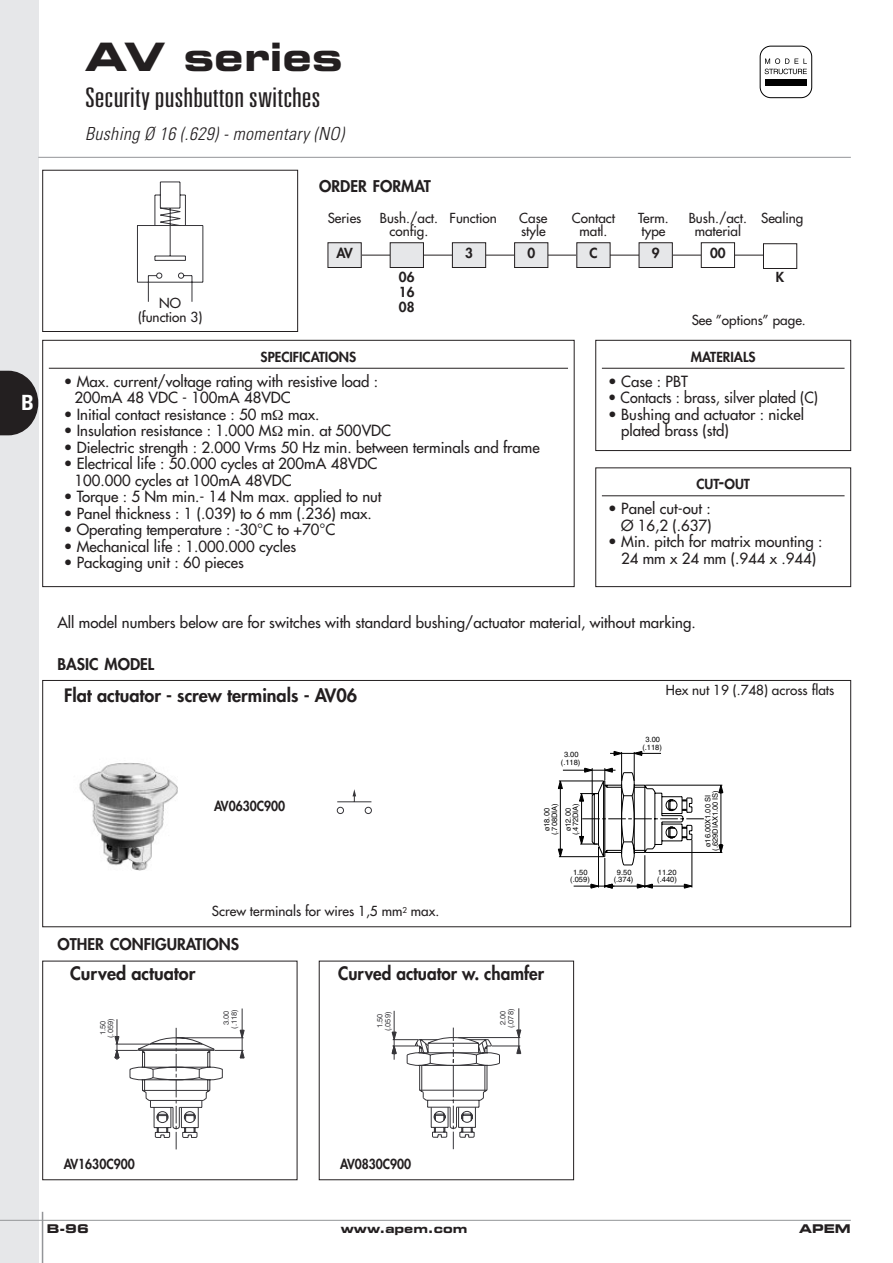
<style>
.page{position:relative;width:893px;height:1263px;background:#fff}
.page>*{position:absolute;margin:0;border:0;box-sizing:border-box;transform-origin:0 0}
.t1{font:700 expanded 39px "Square 721 BT";color:#231f20}
.t2{font:300 ultra-condensed 27px "Univers";color:#231f20;scale:1.3 1}
.t3{font:700 condensed 21px "Univers";color:#fff}
.t4{font:800 18px "Futura";color:#231f20}
.t5{font:italic 300 condensed 18px "Univers";letter-spacing:.02em;color:#231f20}
.t6{font:800 18px "Futura";color:#231f20;scale:.95 1}
.t7{font:800 15.75px "Futura";color:#231f20}
.t8{font:15px/16.5px "Futura";color:#231f20}
.t9{font:15px "Futura";color:#231f20;scale:.95 1}
.t10{font:13.5px/13.5px "Futura";color:#231f20;text-align:center}
.t11{font:800 13.5px/15px "Futura";color:#231f20;text-align:justify}
.t12{font:800 13.5px "Futura";color:#231f20;scale:.9 1}
.t13{font:700 expanded 12px "Square 721 BT";color:#231f20}
.t14{font:7.5px/7.6px "Helvetica";color:#000;text-align:center}
.t15{font:7.5px/7.9px "Helvetica";color:#363539;text-align:center}
.s1{font-size:18px}
</style>
<div class="page">
<div style="left:0;top:0;width:38px;height:1263px;background:#e6e7e9"></div>
<hr style="left:0;top:1220px;width:850px;height:1px;background:#939598">
<hr style="left:42px;top:1212px;width:1px;height:51px;background:#939598">
<hr style="left:38px;top:157px;width:812px;height:1px;background:#939598">
<svg style="left:0;top:371px;width:38px;height:64px;background:#413e3f"></svg>
<svg style="left:764px;top:58px;width:42px;height:16px"></svg>
<div style="left:765px;top:79px;width:41px;height:7px;background:#000"></div>
<div style="left:760px;top:46px;width:51px;height:52px;border:1px solid #000;border-radius:11px"></div>
<svg style="left:114px;top:1008px;width:131px;height:142px"></svg>
<svg style="left:42px;top:170px;width:526px;height:199px"></svg>
<div style="left:43px;top:340px;width:531px;height:247px;border:1px solid #231f20"></div>
<svg style="left:137px;top:181px;width:67px;height:122px"></svg>
<svg style="left:595px;top:340px;width:256px;height:156px"></svg>
<div style="left:595px;top:468px;width:255px;height:119px;border:1px solid #231f20"></div>
<hr style="left:348px;top:255px;width:428px;height:1px;background:#231f20">
<div style="left:328px;top:243px;width:33px;height:24px;background:#e6e7e9"></div>
<div style="left:327px;top:242px;width:34px;height:26px;border:1px solid #231f20"></div>
<div style="left:390px;top:243px;width:33px;height:24px;background:#e6e7e9"></div>
<div style="left:390px;top:242px;width:34px;height:26px;border:1px solid #231f20"></div>
<div style="left:763px;top:244px;width:33px;height:24px;background:#fff"></div>
<div style="left:763px;top:243px;width:34px;height:26px;border:1px solid #231f20"></div>
<div style="left:390px;top:272px;width:34px;height:64px;background:#fff"></div>
<div style="left:452px;top:243px;width:33px;height:24px;background:#e6e7e9"></div>
<div style="left:452px;top:242px;width:34px;height:26px;border:1px solid #231f20"></div>
<div style="left:514px;top:243px;width:34px;height:24px;background:#e6e7e9"></div>
<div style="left:514px;top:242px;width:34px;height:26px;border:1px solid #231f20"></div>
<div style="left:577px;top:243px;width:33px;height:24px;background:#e6e7e9"></div>
<div style="left:576px;top:242px;width:34px;height:26px;border:1px solid #231f20"></div>
<div style="left:639px;top:243px;width:33px;height:24px;background:#e6e7e9"></div>
<div style="left:638px;top:242px;width:34px;height:26px;border:1px solid #231f20"></div>
<div style="left:701px;top:243px;width:33px;height:24px;background:#fff"></div>
<div style="left:701px;top:242px;width:34px;height:26px;border:1px solid #231f20"></div>
<div style="left:43px;top:680px;width:807px;height:247px;border:1px solid #231f20"></div>
<hr style="left:645px;top:852px;width:77px;height:1px;background:#000">
<hr style="left:645px;top:785px;width:77px;height:1px;background:#000">
<svg style="left:557px;top:751px;width:147px;height:138px"></svg>
<svg style="left:718px;top:784px;width:5px;height:69px"></svg>
<img style="left:79px;top:763px;width:98px;height:108px">
<svg style="left:336px;top:789px;width:36px;height:25px"></svg>
<hr style="left:337px;top:801px;width:34px;height:1px;background:#363539">
<hr style="left:518px;top:1008px;width:1px;height:30px;background:#363539">
<svg style="left:391px;top:1010px;width:130px;height:140px"></svg>
<h3 class="t3" style="left:21px;top:395px;width:14px">B</h3>
<h1 class="t1" style="left:85px;top:43px;width:259px">AV series</h1>
<h2 class="t2" style="left:85px;top:87px;width:183px">Security pushbutton switches</h2>
<p class="t5" style="left:85px;top:127px;width:260px">Bushing Ø 16 (.629) - momentary (NO)</p>
<p class="t7" style="left:319px;top:178px;width:113px">ORDER FORMAT</p>
<p class="t10" style="left:328px;top:212px;width:35px">Series</p>
<p class="t10" style="left:380px;top:212px;width:60px">Bush./act. config.</p>
<p class="t10" style="left:449px;top:212px;width:49px">Function</p>
<p class="t10" style="left:519px;top:212px;width:30px;text-align:left">Case style</p>
<p class="t10" style="left:572px;top:212px;width:45px">Contact matl.</p>
<p class="t10" style="left:638px;top:212px;width:32px;text-align:left">Term. type</p>
<p class="t10" style="left:688px;top:212px;width:60px">Bush./act. material</p>
<p class="t11" style="left:336px;top:247px;width:18px">AV</p>
<p class="t11" style="left:465px;top:247px;width:9px">3</p>
<p class="t11" style="left:527px;top:247px;width:9px">0</p>
<p class="t11" style="left:589px;top:247px;width:10px">C</p>
<p class="t11" style="left:651px;top:247px;width:9px">9</p>
<p class="t11" style="left:710px;top:247px;width:17px">00</p>
<p class="t10" style="left:761px;top:212px;width:44px">Sealing</p>
<p class="t10" style="left:138px;top:297px;width:66px">NO (function 3)</p>
<p class="t11" style="left:399px;top:270px;width:17px">06<br>16<br>08</p>
<p class="t11" style="left:260px;top:350px;width:97px">SPECIFICATIONS</p>
<p class="t8" style="left:74px;top:374px;width:305px;text-indent:-11px">• Max. current/voltage rating with resistive load :<br>200mA 48 VDC - 100mA 48VDC</p>
<p class="t8" style="left:64px;top:407px;width:257px">• Initial contact resistance : 50 m max.</p>
<p class="t8" style="left:64px;top:423px;width:329px">• Insulation resistance : 1.000 M min. at 500VDC</p>
<p class="t8" style="left:64px;top:440px;width:477px">• Dielectric strength : 2.000 Vrms 50 Hz min. between terminals and frame</p>
<p class="t8" style="left:74px;top:456px;width:305px;text-indent:-11px">• Electrical life : 50.000 cycles at 200mA 48VDC<br>100.000 cycles at 100mA 48VDC</p>
<p class="t8" style="left:64px;top:489px;width:319px">• Torque : 5 Nm min.- 14 Nm max. applied to nut</p>
<p class="t8" style="left:64px;top:506px;width:309px">• Panel thickness : 1 (.039) to 6 mm (.236) max.</p>
<p class="t8" style="left:64px;top:522px;width:273px">• Operating temperature : -30°C to +70°C</p>
<p class="t8" style="left:64px;top:539px;width:234px">• Mechanical life : 1.000.000 cycles</p>
<p class="t8" style="left:64px;top:555px;width:182px">• Packaging unit : 60 pieces</p>
<p class="t11" style="left:776px;top:270px;width:10px">K</p>
<p class="t10" style="left:691px;top:314px;width:116px">See ”options” page.</p>
<p class="t11" style="left:691px;top:350px;width:66px">MATERIALS</p>
<p class="t8" style="left:608px;top:374px;width:81px">• Case : PBT</p>
<p class="t9" style="left:608px;top:390px;width:222px">• Contacts : brass, silver plated (C)</p>
<p class="t8" style="left:621px;top:407px;width:185px;text-indent:-13px">• Bushing and actuator : nickel plated brass (std)</p>
<p class="t11" style="left:696px;top:478px;width:55px">CUT<span class="s1">-</span>OUT</p>
<p class="t8" style="left:608px;top:502px;width:105px;text-align:right">• Panel cut-out :<br>Ø 16,2 (.637)</p>
<p class="t8" style="left:608px;top:535px;width:215px;text-align:center">• Min. pitch for matrix mounting :<br>24 mm x 24 mm (.944 x .944)</p>
<p class="t8" style="left:57px;top:615px;width:640px">All model numbers below are for switches with standard bushing/actuator material, without marking.</p>
<p class="t7" style="left:57px;top:656px;width:98px">BASIC MODEL</p>
<p class="t4" style="left:64px;top:687px;width:294px">Flat actuator - screw terminals - AV06</p>
<p class="t10" style="left:666px;top:684px;width:170px">Hex nut 19 (.748) across flats</p>
<p class="t12" style="left:214px;top:800px;width:80px">AV0630C900</p>
<p class="t14" style="left:564px;top:751px;width:16px">3.00</p>
<p class="t14" style="left:561px;top:759px;width:21px">(.118)</p>
<p class="t14" style="left:551px;top:835px;width:34px;rotate:-90deg">(.708DIA)</p>
<p class="t14" style="left:565px;top:835px;width:34px;rotate:-90deg">ø12.00 (.472DIA)</p>
<p class="t14" style="left:543px;top:831px;width:25px;rotate:-90deg">ø18.00</p>
<p class="t14" style="left:645px;top:736px;width:16px">3.00</p>
<p class="t14" style="left:642px;top:744px;width:21px">(.118)</p>
<p class="t10" style="left:212px;top:905px;width:229px">Screw terminals for wires 1,5 mm<sup>2</sup> max.</p>
<p class="t7" style="left:57px;top:937px;width:183px">OTHER CONFIGURATIONS</p>
<p class="t4" style="left:70px;top:965px;width:127px">Curved actuator</p>
<p class="t15" style="left:99px;top:1038px;width:21px;rotate:-90deg">1.50 (.059)</p>
<p class="t15" style="left:231px;top:1029px;width:21px;rotate:-90deg">(.118)</p>
<p class="t15" style="left:223px;top:1025px;width:16px;rotate:-90deg">3.00</p>
<p class="t6" style="left:338px;top:965px;width:218px">Curved actuator w. chamfer</p>
<p class="t15" style="left:376px;top:1028px;width:16px;rotate:-90deg">1.50</p>
<p class="t15" style="left:507px;top:1028px;width:21px;rotate:-90deg">(.078)</p>
<p class="t15" style="left:499px;top:1025px;width:16px;rotate:-90deg">2.00</p>
<p class="t15" style="left:384px;top:1031px;width:21px;rotate:-90deg">(.059)</p>
<p class="t14" style="left:573px;top:869px;width:16px">1.50</p>
<p class="t14" style="left:617px;top:869px;width:16px">9.50</p>
<p class="t14" style="left:570px;top:877px;width:21px">(.059)</p>
<p class="t14" style="left:613px;top:877px;width:21px">(.374)</p>
<p class="t14" style="left:657px;top:869px;width:20px">11.20</p>
<p class="t14" style="left:657px;top:877px;width:21px">(.440)</p>
<p class="t14" style="left:712px;top:851px;width:62px;rotate:-90deg">(.629DIAX1.00 IS)</p>
<p class="t14" style="left:704px;top:847px;width:54px;rotate:-90deg">ø16.00X1.00 SI</p>
<p class="t12" style="left:64px;top:1157px;width:80px">AV1630C900</p>
<p class="t12" style="left:340px;top:1157px;width:80px">AV0830C900</p>
<p class="t13" style="left:47px;top:1225px;width:43px">B-96</p>
<p class="t13" style="left:341px;top:1225px;width:128px">www.apem.com</p>
<p class="t13" style="left:799px;top:1225px;width:53px">APEM</p>
</div>
